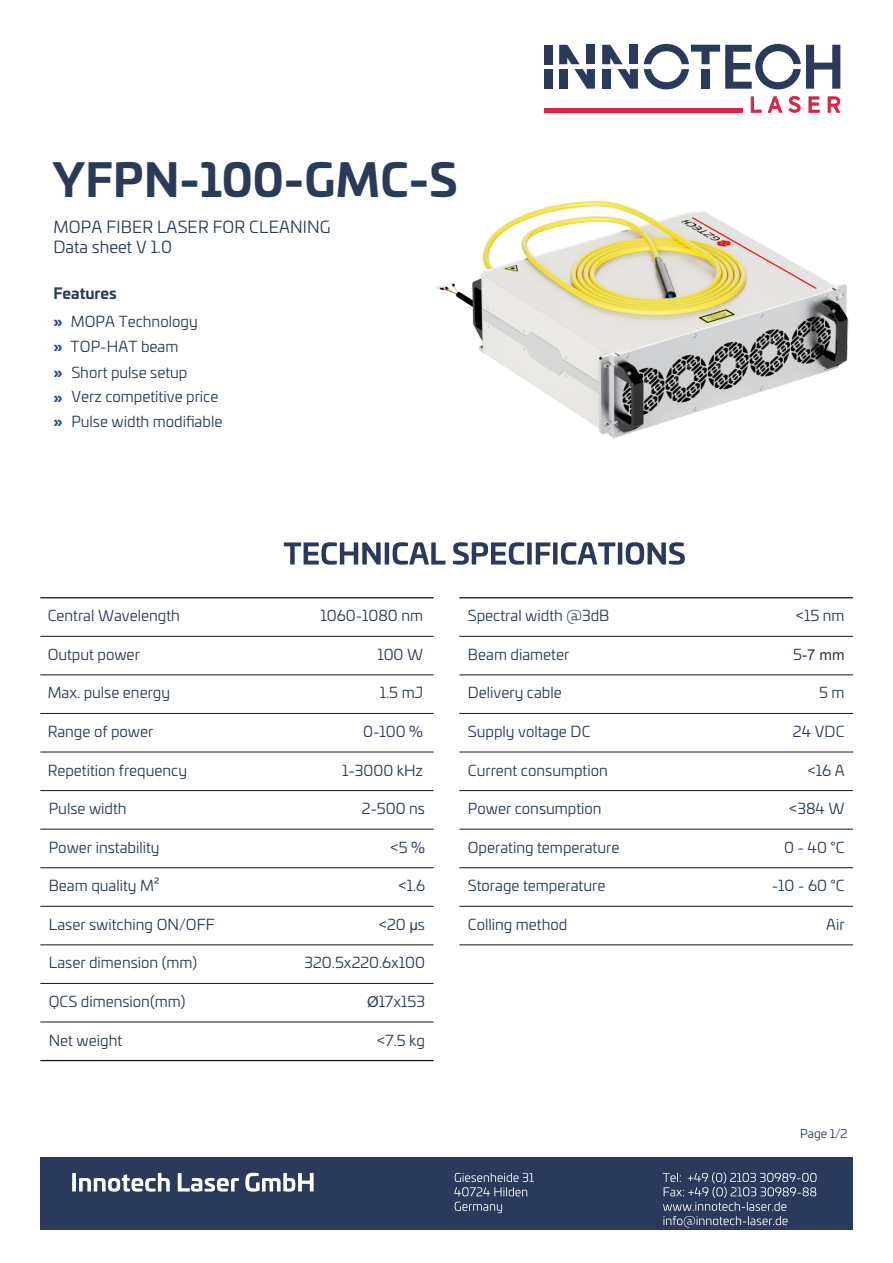
<style>
.page{position:relative;width:893px;height:1263px;background:#fff}
.page>*{position:absolute;margin:0;border:0;box-sizing:border-box;transform-origin:0 0}
.t1{font:700 45px "Univia Pro";letter-spacing:.01em;color:#293b59}
.t2{font:16.5px/19.8px "Univia Pro";letter-spacing:.01em;color:#293b59}
.t3{font:15px "Univia Pro";color:#293a5a}
.t4{font:15px/25px "Univia Pro";color:#293b59}
.t5{font:15px "Arial";color:#293a5a}
.t6{font:12px "Univia Pro";color:#293a5a}
.s1{font-weight:700}
.s2{font-weight:700;color:#264796}
.s3{font-family:"Arial"}
.s4{font-family:"Univia Pro"}
</style>
<div class="page">
<div style="left:40px;top:1157px;width:812px;height:73px;background:#293a5a"></div>
<svg style="left:72px;top:1173px;width:242px;height:18px"></svg>
<svg style="left:454px;top:1173px;width:80px;height:23px"></svg>
<svg style="left:455px;top:1202px;width:47px;height:11px"></svg>
<svg style="left:663px;top:1172px;width:154px;height:55px"></svg>
<div style="left:544px;top:45px;width:8px;height:19px;background:#293a5a"></div>
<svg style="left:559px;top:45px;width:36px;height:3px"></svg>
<svg style="left:602px;top:45px;width:36px;height:3px"></svg>
<svg style="left:653px;top:44px;width:187px;height:4px"></svg>
<svg style="left:284px;top:542px;width:398px;height:23px"></svg>
<hr style="left:40px;top:1060px;width:394px;height:1px;background:#151616">
<hr style="left:40px;top:1022px;width:394px;height:1px;background:#151616">
<hr style="left:40px;top:983px;width:394px;height:1px;background:#151616">
<hr style="left:40px;top:944px;width:394px;height:1px;background:#151616">
<hr style="left:40px;top:906px;width:394px;height:1px;background:#151616">
<hr style="left:40px;top:867px;width:394px;height:1px;background:#151616">
<hr style="left:40px;top:829px;width:394px;height:1px;background:#151616">
<hr style="left:40px;top:790px;width:394px;height:1px;background:#151616">
<hr style="left:40px;top:752px;width:394px;height:1px;background:#151616">
<hr style="left:40px;top:713px;width:394px;height:1px;background:#151616">
<hr style="left:40px;top:675px;width:394px;height:1px;background:#151616">
<hr style="left:40px;top:636px;width:394px;height:1px;background:#151616">
<hr style="left:40px;top:597px;width:394px;height:1px;background:#151616">
<hr style="left:459px;top:944px;width:394px;height:1px;background:#151616">
<hr style="left:459px;top:906px;width:394px;height:1px;background:#151616">
<hr style="left:459px;top:867px;width:394px;height:1px;background:#151616">
<hr style="left:459px;top:829px;width:394px;height:1px;background:#151616">
<hr style="left:459px;top:790px;width:394px;height:1px;background:#151616">
<hr style="left:459px;top:752px;width:394px;height:1px;background:#151616">
<hr style="left:459px;top:713px;width:394px;height:1px;background:#151616">
<hr style="left:459px;top:675px;width:394px;height:1px;background:#151616">
<hr style="left:459px;top:636px;width:394px;height:1px;background:#151616">
<hr style="left:459px;top:597px;width:394px;height:1px;background:#151616">
<img style="left:400px;top:48px;width:449px;height:516px">
<h1 class="t1" style="left:53px;top:161px;width:406px">YFPN-100-GMC-S</h1>
<p class="t2" style="left:53px;top:218px;width:279px">MOPA FIBER LASER FOR CLEANING<br>Data sheet V 1.0</p>
<p class="t4" style="left:54px;top:281px;width:146px;line-height:27.9px"><span class="s1">Features<br></span><span class="s2">»</span> MOPA Technology</p>
<p class="t4" style="left:54px;top:335px;width:170px"><span class="s2">»</span> TOP-HAT beam<br><span class="s2">»</span> Short pulse setup<br><span class="s2">»</span> Verz competitive price <span class="s2">»</span> Pulse width modifiable</p>
<p class="t3" style="left:48px;top:609px;width:134px">Central Wavelength</p>
<p class="t3" style="left:321px;top:609px;width:104px">1060-1080 nm</p>
<p class="t3" style="left:48px;top:648px;width:94px">Output power</p>
<p class="t3" style="left:377px;top:648px;width:47px">100 W</p>
<p class="t3" style="left:48px;top:686px;width:124px">Max. pulse energy</p>
<p class="t3" style="left:380px;top:686px;width:45px">1.5 mJ</p>
<p class="t3" style="left:48px;top:725px;width:107px">Range of power</p>
<p class="t3" style="left:363px;top:725px;width:62px">0-100 %</p>
<p class="t3" style="left:48px;top:763px;width:141px">Repetition frequency</p>
<p class="t3" style="left:342px;top:763px;width:83px">1-3000 kHz</p>
<p class="t3" style="left:49px;top:802px;width:79px">Pulse width</p>
<p class="t3" style="left:362px;top:802px;width:65px">2-500 ns</p>
<p class="t3" style="left:49px;top:841px;width:112px">Power instability</p>
<p class="t3" style="left:391px;top:841px;width:36px">&lt;5 %</p>
<p class="t3" style="left:49px;top:879px;width:112px">Beam quality M²</p>
<p class="t3" style="left:399px;top:879px;width:28px">&lt;1.6</p>
<p class="t3" style="left:49px;top:918px;width:167px">Laser switching ON/OFF</p>
<p class="t3" style="left:379px;top:918px;width:48px">&lt;20 <span class="s3">μ</span>s</p>
<p class="t3" style="left:49px;top:956px;width:150px">Laser dimension (mm)</p>
<p class="t3" style="left:305px;top:956px;width:122px">320.5x220.6x100</p>
<p class="t3" style="left:49px;top:995px;width:138px">QCS dimension(mm)</p>
<p class="t3" style="left:367px;top:995px;width:59px"><span class="s3">Ø</span>17x153</p>
<p class="t3" style="left:49px;top:1033px;width:75px">Net weight</p>
<p class="t3" style="left:377px;top:1033px;width:49px">&lt;7.5 kg</p>
<p class="t3" style="left:468px;top:609px;width:143px">Spectral width @3dB</p>
<p class="t3" style="left:796px;top:609px;width:50px">&lt;15 nm</p>
<p class="t3" style="left:468px;top:648px;width:103px">Beam diameter</p>
<p class="t5" style="left:793px;top:649px;width:53px"><span class="s4">5</span>-7 mm</p>
<p class="t3" style="left:468px;top:686px;width:95px">Delivery cable</p>
<p class="t3" style="left:819px;top:686px;width:27px">5 m</p>
<p class="t3" style="left:468px;top:725px;width:124px">Supply voltage DC</p>
<p class="t3" style="left:793px;top:725px;width:53px">24 VDC</p>
<p class="t3" style="left:468px;top:763px;width:141px">Current consumption</p>
<p class="t3" style="left:808px;top:763px;width:38px">&lt;16 A</p>
<p class="t3" style="left:468px;top:802px;width:135px">Power consumption</p>
<p class="t3" style="left:789px;top:802px;width:57px">&lt;384 W</p>
<p class="t3" style="left:468px;top:841px;width:153px">Operating temperature</p>
<p class="t3" style="left:784px;top:841px;width:62px">0 - 40 °C</p>
<p class="t3" style="left:468px;top:879px;width:139px">Storage temperature</p>
<p class="t3" style="left:772px;top:879px;width:74px">-10 - 60 °C</p>
<p class="t3" style="left:468px;top:918px;width:101px">Colling method</p>
<p class="t3" style="left:826px;top:918px;width:20px">Air</p>
<p class="t6" style="left:800px;top:1128px;width:49px">Page 1/2</p>
</div>
